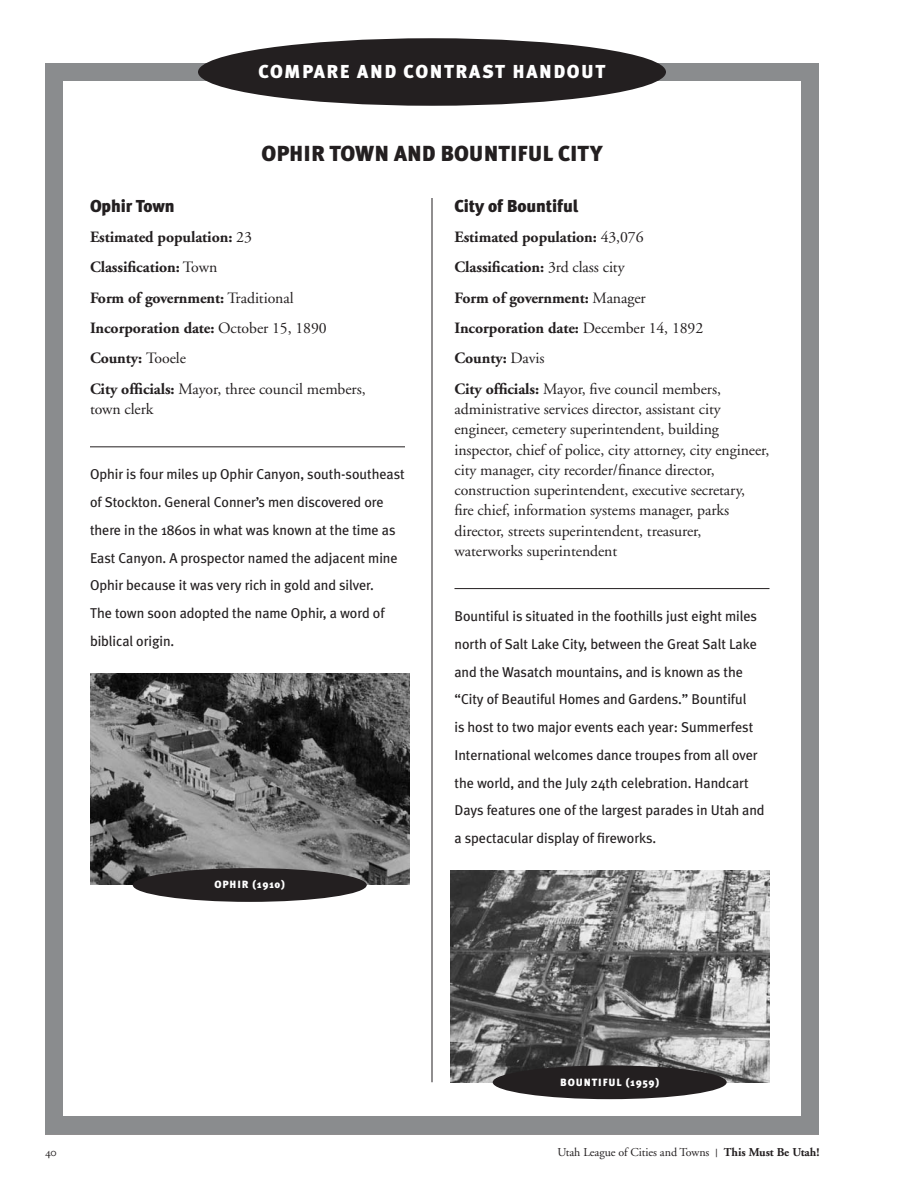
<style>
.page{position:relative;width:918px;height:1188px;background:#fff}
.page>*{position:absolute;margin:0;border:0;box-sizing:border-box;transform-origin:0 0}
.t1{font:900 21.75px "Meta Plus";color:#231f20}
.t2{font:900 18.75px "Meta Plus";letter-spacing:.085em;color:#fff}
.t3{font:900 17.25px "Meta Plus";letter-spacing:-.005em;color:#231f20}
.t4{font:15.75px/20.2px "Adobe Garamond";letter-spacing:-.005em;color:#231f20}
.t5{font:700 15.75px/30.5px "Adobe Garamond";letter-spacing:-.005em;color:#231f20}
.t6{font:14.25px/27.8px "Meta Plus";letter-spacing:-.005em;color:#231f20}
.t7{font:12px "Adobe Garamond";letter-spacing:-.005em;color:#231f20}
.t8{font:12px "Adobe Garamond Exp";color:#231f20}
.t9{font:900 10.5px "Meta Plus";letter-spacing:.085em;color:#fff}
.s1{font-weight:400}
.s2{font-weight:700}
</style>
<div class="page">
<hr style="left:45px;top:1134px;width:774px;height:1px;background:#231f20">
<div style="left:45px;top:63px;width:774px;height:1071px;border:18px solid #8a8c8e"></div>
<hr style="left:90px;top:447px;width:315px;height:1px;background:#231f20">
<hr style="left:454px;top:588px;width:316px;height:1px;background:#231f20">
<div style="left:198px;top:38px;width:468px;height:68px;background:#231f20;border-radius:50%"></div>
<hr style="left:432px;top:198px;width:1px;height:884px;background:#231f20">
<img style="left:90px;top:674px;width:320px;height:211px">
<img style="left:450px;top:871px;width:320px;height:211px">
<div style="left:133px;top:868px;width:234px;height:34px;background:#231f20;border-radius:50%"></div>
<div style="left:493px;top:1065px;width:234px;height:34px;background:#231f20;border-radius:50%"></div>
<h2 class="t2" style="left:258px;top:65px;width:349px">COMPARE AND CONTRAST HANDOUT</h2>
<h1 class="t1" style="left:262px;top:146px;width:342px">OPHIR TOWN AND BOUNTIFUL CITY</h1>
<p class="t3" style="left:90px;top:200px;width:86px">Ophir Town</p>
<p class="t5" style="left:90px;top:223px;width:277px">Estimated population: <span class="s1">23<br></span>Classification: <span class="s1">Town<br></span>Form of government: <span class="s1">Traditional<br></span>Incorporation date: <span class="s1">October 15, 1890<br></span>County: <span class="s1">Tooele<br></span>City officials: <span class="s1">Mayor, three council members,</span></p>
<p class="t4" style="left:90px;top:400px;width:65px">town clerk</p>
<p class="t6" style="left:90px;top:461px;width:316px">Ophir is four miles up Ophir Canyon, south-southeast of Stockton. General Conner’s men discovered ore there in the 1860s in what was known at the time as East Canyon. A prospector named the adjacent mine Ophir because it was very rich in gold and silver.<br>The town soon adopted the name Ophir, a word of biblical origin.</p>
<p class="t9" style="left:214px;top:881px;width:72px">OPHIR (1910)</p>
<p class="t3" style="left:454px;top:200px;width:126px">City of Bountiful</p>
<p class="t5" style="left:454px;top:223px;width:268px">Estimated population: <span class="s1">43,076<br></span>Classification: <span class="s1">3rd class city<br></span>Form of government: <span class="s1">Manager<br></span>Incorporation date: <span class="s1">December 14, 1892<br></span>County: <span class="s1">Davis<br></span>City officials: <span class="s1">Mayor, five council members,</span></p>
<p class="t4" style="left:454px;top:400px;width:316px">administrative services director, assistant city engineer, cemetery superintendent, building inspector, chief of police, city attorney, city engineer, city manager, city recorder/finance director, construction superintendent, executive secretary,<br>fire chief, information systems manager, parks director, streets superintendent, treasurer, waterworks superintendent</p>
<p class="t6" style="left:454px;top:603px;width:312px">Bountiful is situated in the foothills just eight miles north of Salt Lake City, between the Great Salt Lake and the Wasatch mountains, and is known as the “City of Beautiful Homes and Gardens.” Bountiful<br>is host to two major events each year: Summerfest International welcomes dance troupes from all over the world, and the July 24th celebration. Handcart Days features one of the largest parades in Utah and a spectacular display of fireworks.</p>
<p class="t9" style="left:560px;top:1078px;width:101px">BOUNTIFUL (1959)</p>
<p class="t8" style="left:45px;top:1148px;width:13px">40</p>
<p class="t7" style="left:557px;top:1148px;width:264px">Utah League of Cities and Towns | <span class="s2">This Must Be Utah!</span></p>
</div>
